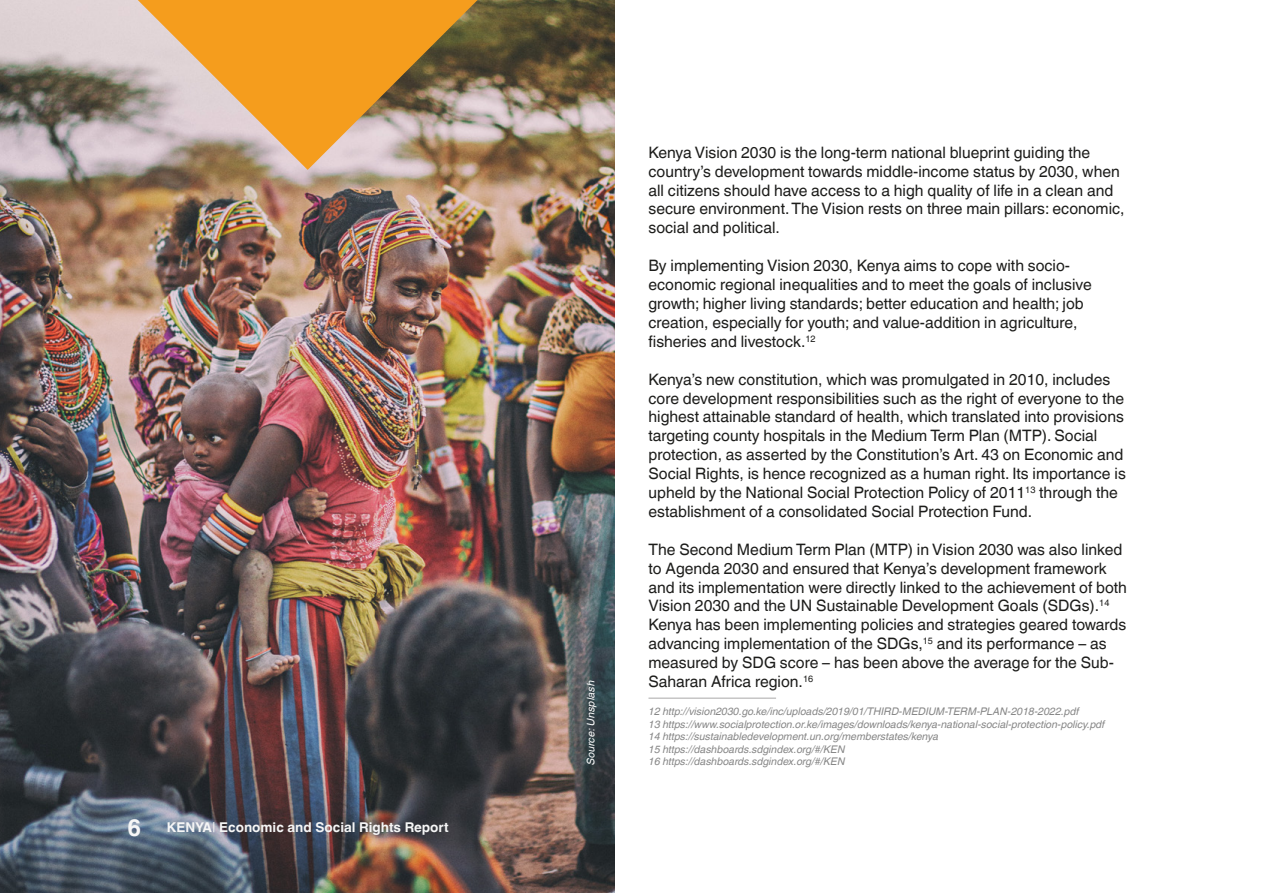
<style>
.page{position:relative;width:1263px;height:893px;background:#fff}
.page>*{position:absolute;margin:0;border:0;box-sizing:border-box;transform-origin:0 0}
.t1{font:15.75px/18.9px "Helvetica World";color:#1d1d1b}
.t2{font:700 13.5px "Helvetica World";color:#f6f6f6}
.t3{font:italic 10.5px/12.6px "Helvetica World";color:#878787}
.t4{font:italic 10.5px "Helvetica World";letter-spacing:.02em;color:#fff}
.s1{font-size:24px}
.s2{font-weight:400}
</style>
<div class="page">
<img style="left:0;top:0;width:614px;height:893px">
<hr style="left:648px;top:698px;width:128px;height:1px;background:#b3b2b2">
<svg style="left:138px;top:0;width:340px;height:170px;background:#d4a05c"></svg>
<p class="t2" style="left:128px;top:819px;width:322px"><span class="s1">6</span> KENYA<span class="s2">|</span> Economic and Social Rights Report</p>
<p class="t4" style="left:585px;top:765px;width:86px;rotate:-90deg">Source: Unsplash</p>
<p class="t1" style="left:648px;top:143px;width:477px">Kenya Vision 2030 is the long-term national blueprint guiding the country’s development towards middle-income status by 2030, when all citizens should have access to a high quality of life in a clean and secure environment. The Vision rests on three main pillars: economic, social and political.</p>
<p class="t1" style="left:648px;top:256px;width:445px">By implementing Vision 2030, Kenya aims to cope with socio&shy;economic regional inequalities and to meet the goals of inclusive growth; higher living standards; better education and health; job creation, especially for youth; and value-addition in agriculture, fisheries and livestock.<sup>12</sup></p>
<p class="t1" style="left:648px;top:370px;width:479px">Kenya’s new constitution, which was promulgated in 2010, includes core development responsibilities such as the right of everyone to the highest attainable standard of health, which translated into provisions targeting county hospitals in the Medium Term Plan (MTP). Social protection, as asserted by the Constitution’s Art. 43 on Economic and Social Rights, is hence recognized as a human right. Its importance is upheld by the National Social Protection Policy of 2011<sup>13</sup> through the establishment of a consolidated Social Protection Fund.</p>
<p class="t1" style="left:648px;top:540px;width:480px">The Second Medium Term Plan (MTP) in Vision 2030 was also linked to Agenda 2030 and ensured that Kenya’s development framework and its implementation were directly linked to the achievement of both Vision 2030 and the UN Sustainable Development Goals (SDGs).<sup>14<br></sup>Kenya has been implementing policies and strategies geared towards advancing implementation of the SDGs,<sup>15</sup> and its performance – as measured by SDG score – has been above the average for the Sub-Saharan Africa region.<sup>16</sup></p>
<p class="t3" style="left:648px;top:705px;width:458px">12 http://vision2030.go.ke/inc/uploads/2019/01/THIRD-MEDIUM-TERM-PLAN-2018-2022.pdf<br>13 https://www.socialprotection.or.ke/images/downloads/kenya-national-social-protection-policy.pdf 14 https://sustainabledevelopment.un.org/memberstates/kenya<br>15 https://dashboards.sdgindex.org/#/KEN</p>
<p class="t3" style="left:648px;top:755px;width:198px">16 https://dashboards.sdgindex.org/#/KEN</p>
</div>
